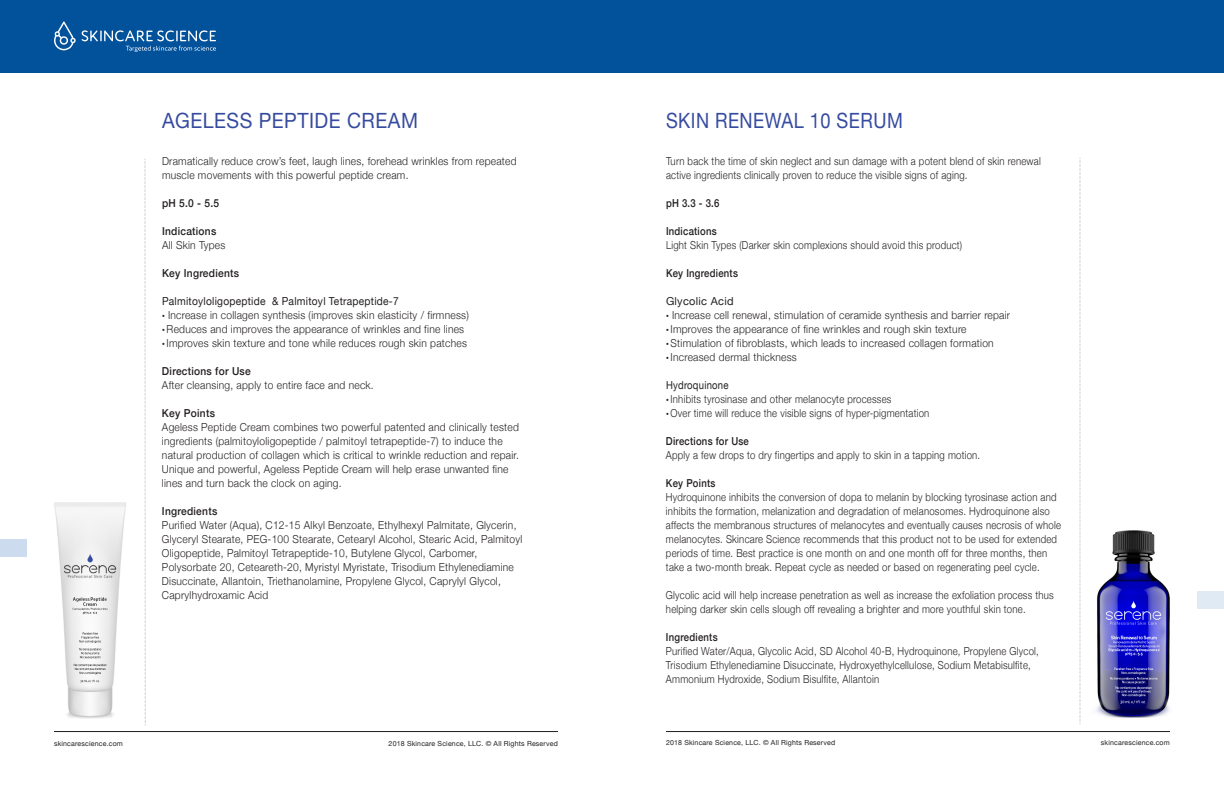
<style>
.page{position:relative;width:1224px;height:792px;background:#fff}
.page>*{position:absolute;margin:0;border:0;box-sizing:border-box;transform-origin:0 0}
.t1{font:21px "Helvetica Neue";letter-spacing:.025em;color:#364b9f;scale:.93 1}
.t2{font:21px "Helvetica Neue";letter-spacing:.025em;color:#364b9f;scale:.87 1}
.t3{font:300 11px/14px "Helvetica Neue";letter-spacing:.025em;color:#231f20;scale:.93 1}
.t4{font:300 11px/14px "Helvetica Neue";letter-spacing:.025em;color:#231f20;scale:.87 1}
.t5{font:11px "Helvetica Neue";letter-spacing:.025em;color:#231f20;scale:.93 1}
.t6{font:500 11px "Helvetica Neue";letter-spacing:.025em;color:#231f20;scale:.93 1}
.t7{font:500 11px "Helvetica Neue";letter-spacing:.025em;color:#231f20;scale:.87 1}
.t8{font:11px "Helvetica Neue";letter-spacing:.025em;color:#231f20}
.t9{font:11px "Helvetica Neue";letter-spacing:.025em;color:#231f20;scale:.87 1}
.t10{font:7px "Helvetica Neue";letter-spacing:.025em;color:#231f20}
.s1{font-weight:500}
.s2{font-size:6px}
</style>
<div class="page">
<div style="left:0;top:0;width:621px;height:72px;background:#01519b"></div>
<hr style="left:54px;top:731px;width:504px;height:1px;background:#231f20">
<svg style="left:54px;top:21px;width:22px;height:29px"></svg>
<svg style="left:82px;top:30px;width:134px;height:22px"></svg>
<svg style="left:145px;top:159px;width:1px;height:567px"></svg>
<div style="left:0;top:539px;width:27px;height:18px;background:#cddbee"></div>
<img style="left:54px;top:502px;width:72px;height:217px">
<div style="left:603px;top:0;width:621px;height:72px;background:#01519b"></div>
<hr style="left:666px;top:731px;width:504px;height:1px;background:#231f20">
<svg style="left:1080px;top:158px;width:1px;height:566px"></svg>
<div style="left:1197px;top:591px;width:27px;height:18px;background:#e0eaf5"></div>
<img style="left:1096px;top:530px;width:74px;height:188px">
<p class="t1" style="left:162px;top:105px;width:277px">AGELESS PEPTIDE CREAM</p>
<p class="t3" style="left:162px;top:153px;width:383px">Dramatically reduce crow’s feet, laugh lines, forehead wrinkles from repeated muscle movements with this powerful peptide cream.</p>
<p class="t6" style="left:162px;top:194px;width:63px">pH 5.0 - 5.5</p>
<p class="t3" style="left:162px;top:223px;width:70px"><span class="s1">Indications<br></span>All Skin Types</p>
<p class="t6" style="left:162px;top:264px;width:84px">Key Ingredients</p>
<p class="t5" style="left:162px;top:293px;width:256px">Palmitoyloligopeptide &amp; Palmitoyl Tetrapeptide-7</p>
<p class="t3" style="left:162px;top:307px;width:331px"><span class="s2">•</span> Increase in collagen synthesis (improves skin elasticity / firmness)</p>
<p class="t3" style="left:162px;top:321px;width:326px"><span class="s2">•</span> Reduces and improves the appearance of wrinkles and fine lines</p>
<p class="t3" style="left:162px;top:335px;width:329px"><span class="s2">•</span> Improves skin texture and tone while reduces rough skin patches</p>
<p class="t3" style="left:162px;top:363px;width:229px"><span class="s1">Directions for Use<br></span>After cleansing, apply to entire face and neck.</p>
<p class="t3" style="left:162px;top:405px;width:385px"><span class="s1">Key Points<br></span>Ageless Peptide Cream combines two powerful patented and clinically tested ingredients (palmitoyloligopeptide / palmitoyl tetrapeptide-7) to induce the natural production of collagen which is critical to wrinkle reduction and repair.<br>Unique and powerful, Ageless Peptide Cream will help erase unwanted fine lines and turn back the clock on aging.</p>
<p class="t3" style="left:162px;top:503px;width:389px"><span class="s1">Ingredients<br></span>Purified Water (Aqua), C12-15 Alkyl Benzoate, Ethylhexyl Palmitate, Glycerin, Glyceryl Stearate, PEG-100 Stearate, Cetearyl Alcohol, Stearic Acid, Palmitoyl Oligopeptide, Palmitoyl Tetrapeptide-10, Butylene Glycol, Carbomer, Polysorbate 20, Ceteareth-20, Myristyl Myristate, Trisodium Ethylenediamine Disuccinate, Allantoin, Triethanolamine, Propylene Glycol, Caprylyl Glycol, Caprylhydroxamic Acid</p>
<p class="t10" style="left:54px;top:738px;width:70px">skincarescience.com</p>
<p class="t10" style="left:389px;top:738px;width:171px">2018 Skincare Science, LLC. © All Rights Reserved</p>
<p class="t2" style="left:666px;top:105px;width:274px">SKIN RENEWAL 10 SERUM</p>
<p class="t4" style="left:666px;top:153px;width:432px">Turn back the time of skin neglect and sun damage with a potent blend of skin renewal active ingredients clinically proven to reduce the visible signs of aging.</p>
<p class="t7" style="left:666px;top:194px;width:63px">pH 3.3 - 3.6</p>
<p class="t4" style="left:666px;top:223px;width:342px"><span class="s1">Indications<br></span>Light Skin Types (Darker skin complexions should avoid this product)</p>
<p class="t7" style="left:666px;top:264px;width:84px">Key Ingredients</p>
<p class="t8" style="left:666px;top:293px;width:69px">Glycolic Acid</p>
<p class="t3" style="left:666px;top:307px;width:372px"><span class="s2">•</span> Increase cell renewal, stimulation of ceramide synthesis and barrier repair</p>
<p class="t3" style="left:666px;top:321px;width:325px"><span class="s2">•</span> Improves the appearance of fine wrinkles and rough skin texture</p>
<p class="t3" style="left:666px;top:335px;width:354px"><span class="s2">•</span> Stimulation of fibroblasts, which leads to increased collagen formation</p>
<p class="t3" style="left:666px;top:349px;width:142px"><span class="s2">•</span> Increased dermal thickness</p>
<p class="t9" style="left:666px;top:377px;width:73px">Hydroquinone</p>
<p class="t4" style="left:666px;top:391px;width:261px"><span class="s2">•</span> Inhibits tyrosinase and other melanocyte processes</p>
<p class="t4" style="left:666px;top:405px;width:304px"><span class="s2">•</span> Over time will reduce the visible signs of hyper-pigmentation</p>
<p class="t4" style="left:666px;top:433px;width:363px"><span class="s1">Directions for Use<br></span>Apply a few drops to dry fingertips and apply to skin in a tapping motion.</p>
<p class="t4" style="left:666px;top:475px;width:456px"><span class="s1">Key Points<br></span>Hydroquinone inhibits the conversion of dopa to melanin by blocking tyrosinase action and inhibits the formation, melanization and degradation of melanosomes. Hydroquinone also affects the membranous structures of melanocytes and eventually causes necrosis of whole melanocytes. Skincare Science recommends that this product not to be used for extended periods of time. Best practice is one month on and one month off for three months, then take a two-month break. Repeat cycle as needed or based on regenerating peel cycle.</p>
<p class="t4" style="left:666px;top:587px;width:447px">Glycolic acid will help increase penetration as well as increase the exfoliation process thus helping darker skin cells slough off revealing a brighter and more youthful skin tone.</p>
<p class="t4" style="left:666px;top:629px;width:430px"><span class="s1">Ingredients<br></span>Purified Water/Aqua, Glycolic Acid, SD Alcohol 40-B, Hydroquinone, Propylene Glycol, Trisodium Ethylenediamine Disuccinate, Hydroxyethylcellulose, Sodium Metabisulfite, Ammonium Hydroxide, Sodium Bisulfite, Allantoin</p>
<p class="t10" style="left:666px;top:737px;width:171px">2018 Skincare Science, LLC. © All Rights Reserved</p>
<p class="t10" style="left:1101px;top:737px;width:70px">skincarescience.com</p>
</div>
